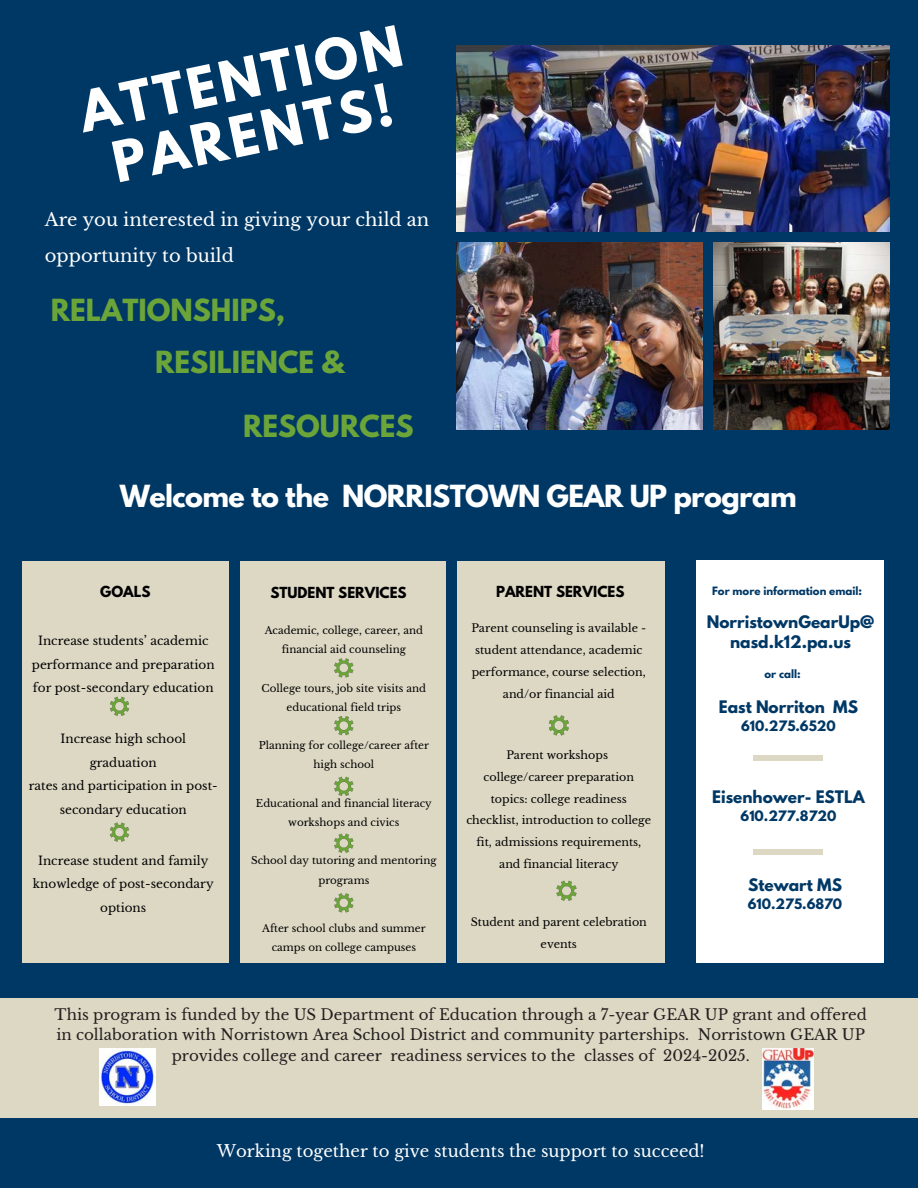
<style>
.page{position:relative;width:918px;height:1188px;background:#003865}
.page>*{position:absolute;margin:0;border:0;box-sizing:border-box;transform-origin:0 0}
.t1{font:700 49.95px/56.2px "League Spartan";color:#fff;text-align:center}
.t2{font:700 27px "League Spartan";letter-spacing:-.02em;color:#fff}
.t3{font:700 27px "League Spartan";color:#6ba539}
.t4{font:18px/36px "Libre Baskerville";color:#fff}
.t5{font:16.5px "Libre Baskerville";color:#fff}
.t6{font:700 15.3px/20.1px "League Spartan";color:#003865;text-align:center}
.t7{font:15px/20.2px "Libre Baskerville";color:#231f1f;text-align:center}
.t8{font:700 13.5px "League Spartan";color:#000}
.t9{font:700 12.75px "League Spartan";color:#003865}
.t10{font:12px/23.7px "Libre Baskerville";color:#000;text-align:center}
.t11{font:11.1px/21.9px "Libre Baskerville";color:#000;text-align:center}
.t12{font:10.2px/19.2px "Libre Baskerville";color:#000;text-align:center}
.t13{font:700 10.2px "League Spartan";color:#003865}
</style>
<div class="page">
<img style="left:456px;top:46px;width:433px;height:185px">
<img style="left:456px;top:242px;width:246px;height:187px">
<img style="left:714px;top:242px;width:175px;height:187px">
<div style="left:0;top:999px;width:918px;height:119px;background:#ddd8c4"></div>
<img style="left:763px;top:1049px;width:50px;height:61px">
<img style="left:99px;top:1049px;width:56px;height:56px">
<div style="left:696px;top:560px;width:187px;height:403px;background:#fff"></div>
<div style="left:754px;top:756px;width:69px;height:5px;background:#ddd8c4"></div>
<div style="left:753px;top:849px;width:70px;height:6px;background:#ddd8c4"></div>
<div style="left:22px;top:561px;width:207px;height:402px;background:#ddd8c4"></div>
<div style="left:240px;top:561px;width:206px;height:402px;background:#ddd8c4"></div>
<div style="left:457px;top:561px;width:207px;height:402px;background:#ddd8c4"></div>
<svg style="left:110px;top:823px;width:19px;height:19px"></svg>
<svg style="left:334px;top:658px;width:19px;height:20px"></svg>
<svg style="left:549px;top:715px;width:20px;height:21px"></svg>
<svg style="left:110px;top:697px;width:19px;height:19px"></svg>
<svg style="left:556px;top:881px;width:21px;height:20px"></svg>
<svg style="left:334px;top:777px;width:19px;height:19px"></svg>
<svg style="left:334px;top:716px;width:19px;height:19px"></svg>
<svg style="left:334px;top:834px;width:19px;height:19px"></svg>
<svg style="left:334px;top:893px;width:19px;height:20px"></svg>
<h1 class="t1" style="left:76px;top:92px;width:330px;rotate:-12deg">ATTENTION<br>PARENTS!</h1>
<h3 class="t4" style="left:45px;top:202px;width:386px">Are you interested in giving your child an opportunity to build</h3>
<h2 class="t3" style="left:51px;top:297px;width:236px">RELATIONSHIPS,</h2>
<h2 class="t3" style="left:155px;top:349px;width:190px">RESILIENCE &amp;</h2>
<h2 class="t3" style="left:243px;top:412px;width:172px">RESOURCES</h2>
<h2 class="t2" style="left:120px;top:483px;width:678px">Welcome to the NORRISTOWN GEAR UP program</h2>
<p class="t8" style="left:100px;top:585px;width:52px">GOALS</p>
<p class="t10" style="left:32px;top:629px;width:184px">Increase students’ academic performance and preparation for post-secondary education</p>
<p class="t10" style="left:29px;top:727px;width:191px">Increase high school graduation<br>rates and participation in post&shy;secondary education</p>
<p class="t10" style="left:33px;top:849px;width:182px">Increase student and family knowledge of post-secondary options</p>
<p class="t8" style="left:270px;top:586px;width:138px">STUDENT SERVICES</p>
<p class="t8" style="left:496px;top:585px;width:130px">PARENT SERVICES</p>
<p class="t12" style="left:265px;top:621px;width:160px">Academic, college, career, and financial aid counseling</p>
<p class="t12" style="left:262px;top:678px;width:166px">College tours, job site visits and educational field trips</p>
<p class="t12" style="left:259px;top:736px;width:172px">Planning for college/career after high school</p>
<p class="t12" style="left:256px;top:794px;width:177px">Educational and financial literacy workshops and civics</p>
<p class="t12" style="left:251px;top:851px;width:187px">School day tutoring and mentoring programs</p>
<p class="t12" style="left:262px;top:919px;width:165px">After school clubs and summer camps on college campuses</p>
<p class="t11" style="left:471px;top:617px;width:177px">Parent counseling is available - student attendance, academic performance, course selection, and/or financial aid</p>
<p class="t11" style="left:466px;top:744px;width:186px">Parent workshops<br>college/career preparation topics: college readiness checklist, introduction to college fit, admissions requirements, and financial literacy</p>
<p class="t11" style="left:471px;top:912px;width:178px">Student and parent celebration events</p>
<p class="t13" style="left:712px;top:586px;width:151px">For more information email:</p>
<h3 class="t6" style="left:707px;top:614px;width:169px">NorristownGearUp@ nasd.k12.pa.us</h3>
<p class="t13" style="left:764px;top:669px;width:38px">or call:</p>
<h3 class="t6" style="left:719px;top:699px;width:141px">East Norriton MS</h3>
<p class="t9" style="left:741px;top:720px;width:96px">610.275.6520</p>
<h3 class="t6" style="left:712px;top:788px;width:154px">Eisenhower- ESTLA</h3>
<p class="t9" style="left:741px;top:809px;width:97px">610.277.8720</p>
<h3 class="t6" style="left:748px;top:877px;width:95px">Stewart MS</h3>
<p class="t9" style="left:748px;top:898px;width:96px">610.275.6870</p>
<p class="t7" style="left:55px;top:1005px;width:814px">This program is funded by the US Department of Education through a 7-year GEAR UP grant and offered in collaboration with Norristown Area School District and community parterships. Norristown GEAR UP provides college and career readiness services to the classes of 2024-2025.</p>
<h3 class="t5" style="left:217px;top:1141px;width:489px">Working together to give students the support to succeed!</h3>
</div>
